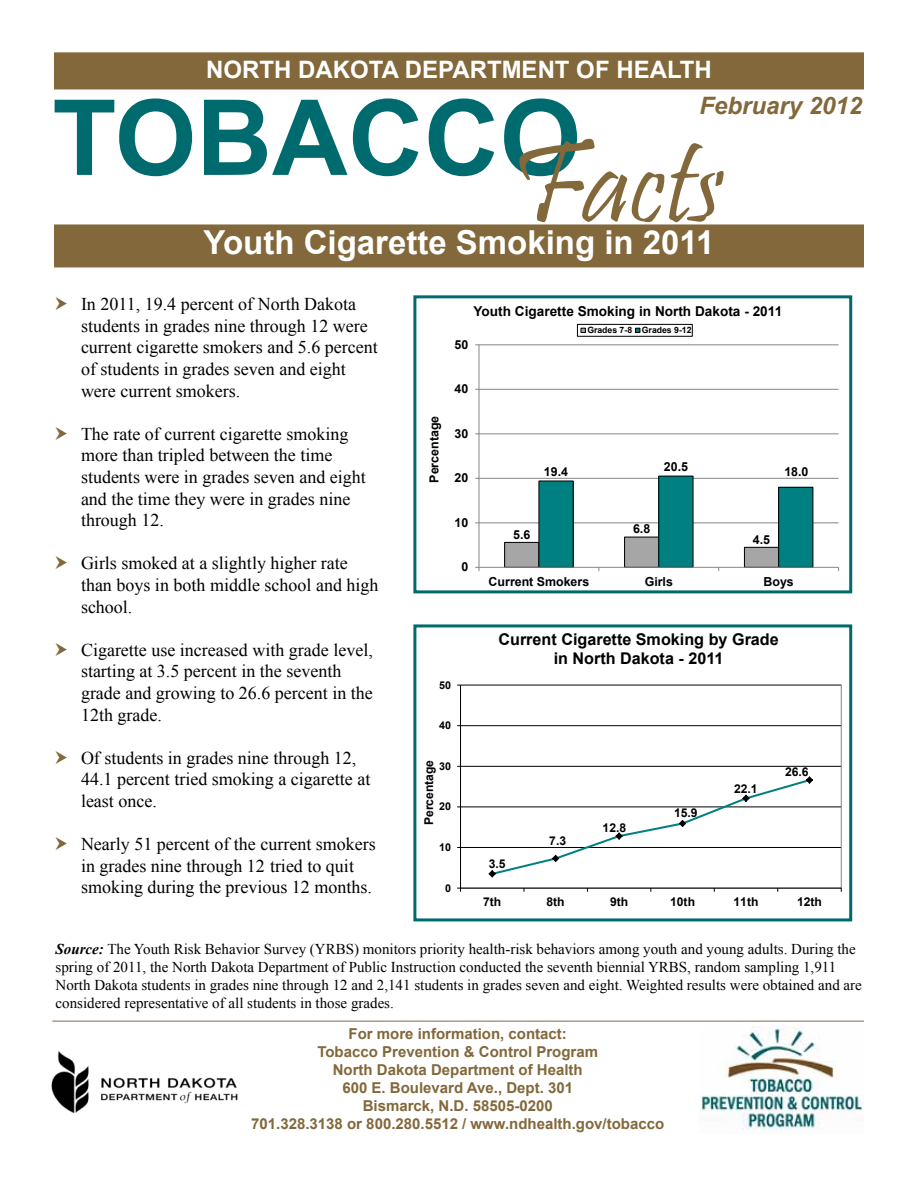
<style>
.page{position:relative;width:918px;height:1188px;background:#fff}
.page>*{position:absolute;margin:0;border:0;box-sizing:border-box;transform-origin:0 0}
.t1{font:700 105px "Arial";color:#006b6e}
.t2{font:700 33px "Arial";color:#fff}
.t3{font:700 24px "Arial";color:#fff}
.t4{font:italic 700 24px "Arial";color:#82683b}
.t5{font:18px/21.6px "Times New Roman";color:#000}
.t6{font:700 16.2px/18.6px "Arial";color:#000;text-align:center}
.t7{font:15px/18px "Times New Roman";color:#000}
.t8{font:700 15px/18px "Arial";color:#82683b;text-align:center}
.t9{font:700 13.65px "Arial";color:#000}
.t10{font:700 12.45px "Arial";color:#000}
.t11{font:700 12.15px "Arial";letter-spacing:-.005em;color:#000}
.t12{font:700 10.8px "Arial";color:#000}
.t13{font:700 8.7px "Arial";color:#000}
.s1{font-family:"Pristina";font-weight:400;font-size:120px;color:#82683b}
.s2{font-weight:700;font-style:italic}
</style>
<div class="page">
<div style="left:413px;top:624px;width:439px;height:297px;background:#fff;border:3px solid #006b6e"></div>
<div style="left:413px;top:295px;width:439px;height:298px;border:3px solid #006b6e"></div>
<div style="left:54px;top:224px;width:810px;height:43px;background:#82683b;border:2px solid #82683b"></div>
<div style="left:54px;top:52px;width:810px;height:37px;background:#82683b;border:2px solid #82683b"></div>
<hr style="left:52px;top:1021px;width:812px;height:1px;background:#82683b">
<img style="left:51px;top:1051px;width:187px;height:63px">
<img style="left:699px;top:1026px;width:165px;height:104px">
<hr style="left:461px;top:847px;width:380px;height:1px;background:#000">
<hr style="left:461px;top:807px;width:380px;height:1px;background:#000">
<hr style="left:461px;top:766px;width:380px;height:1px;background:#000">
<hr style="left:461px;top:725px;width:380px;height:1px;background:#000">
<div style="left:460px;top:685px;width:382px;height:203px;border:1px solid #808080"></div>
<hr style="left:460px;top:685px;width:1px;height:203px;background:#000">
<hr style="left:461px;top:888px;width:380px;height:1px;background:#000">
<svg style="left:489px;top:776px;width:324px;height:101px"></svg>
<div style="left:423px;top:302px;width:422px;height:288px;background:#fff"></div>
<hr style="left:479px;top:523px;width:360px;height:1px;background:#868686">
<hr style="left:479px;top:478px;width:360px;height:1px;background:#868686">
<hr style="left:479px;top:434px;width:360px;height:1px;background:#868686">
<hr style="left:479px;top:389px;width:360px;height:1px;background:#868686">
<hr style="left:479px;top:345px;width:360px;height:1px;background:#868686">
<div style="left:505px;top:542px;width:34px;height:25px;background:#a6a6a6"></div>
<div style="left:504px;top:542px;width:35px;height:26px;border:1px solid #000"></div>
<div style="left:625px;top:537px;width:34px;height:30px;background:#a6a6a6"></div>
<div style="left:624px;top:537px;width:35px;height:31px;border:1px solid #000"></div>
<div style="left:744px;top:547px;width:35px;height:20px;background:#a6a6a6"></div>
<div style="left:744px;top:547px;width:35px;height:21px;border:1px solid #000"></div>
<div style="left:539px;top:481px;width:34px;height:86px;background:#008080"></div>
<div style="left:659px;top:476px;width:34px;height:91px;background:#008080"></div>
<div style="left:658px;top:476px;width:35px;height:92px;border:1px solid #000"></div>
<div style="left:779px;top:487px;width:34px;height:80px;background:#008080"></div>
<div style="left:778px;top:487px;width:35px;height:81px;border:1px solid #000"></div>
<hr style="left:479px;top:345px;width:1px;height:222px;background:#868686">
<hr style="left:479px;top:567px;width:360px;height:1px;background:#868686">
<div style="left:577px;top:324px;width:115px;height:12px;border:1px solid #000"></div>
<svg style="left:581px;top:328px;width:5px;height:5px"></svg>
<svg style="left:635px;top:328px;width:5px;height:5px"></svg>
<h3 class="t3" style="left:206px;top:54px;width:507px">NORTH DAKOTA DEPARTMENT OF HEALTH</h3>
<h3 class="t4" style="left:700px;top:89px;width:164px">February 2012</h3>
<h1 class="t1" style="left:52px;top:68px;width:672px">TOBACCO<span class="s1">Facts</span></h1>
<h2 class="t2" style="left:203px;top:221px;width:513px">Youth Cigarette Smoking in 2011</h2>
<p class="t5" style="left:81px;top:293px;width:298px">In 2011, 19.4 percent of North Dakota students in grades nine through 12 were current cigarette smokers and 5.6 percent of students in grades seven and eight were current smokers.</p>
<p class="t5" style="left:81px;top:423px;width:286px">The rate of current cigarette smoking more than tripled between the time students were in grades seven and eight and the time they were in grades nine through 12.</p>
<p class="t5" style="left:81px;top:552px;width:299px">Girls smoked at a slightly higher rate than boys in both middle school and high school.</p>
<p class="t5" style="left:81px;top:639px;width:293px">Cigarette use increased with grade level, starting at 3.5 percent in the seventh grade and growing to 26.6 percent in the<br>12th grade.</p>
<p class="t5" style="left:81px;top:747px;width:291px">Of students in grades nine through 12,<br>44.1 percent tried smoking a cigarette at least once.</p>
<p class="t5" style="left:81px;top:833px;width:296px">Nearly 51 percent of the current smokers in grades nine through 12 tried to quit smoking during the previous 12 months.</p>
<p class="t9" style="left:474px;top:302px;width:310px">Youth Cigarette Smoking in North Dakota - 2011</p>
<p class="t13" style="left:587px;top:324px;width:106px">Grades 7-8 Grades 9-12</p>
<p class="t10" style="left:455px;top:336px;width:15px">50</p>
<p class="t10" style="left:426px;top:483px;width:68px;rotate:-90deg">Percentage</p>
<p class="t10" style="left:455px;top:381px;width:15px">40</p>
<p class="t10" style="left:455px;top:425px;width:15px">30</p>
<p class="t10" style="left:455px;top:470px;width:15px">20</p>
<p class="t10" style="left:455px;top:514px;width:15px">10</p>
<p class="t10" style="left:461px;top:559px;width:8px">0</p>
<p class="t10" style="left:544px;top:463px;width:26px">19.4</p>
<p class="t10" style="left:513px;top:526px;width:19px">5.6</p>
<p class="t10" style="left:664px;top:458px;width:26px">20.5</p>
<p class="t10" style="left:633px;top:521px;width:19px">6.8</p>
<p class="t10" style="left:784px;top:464px;width:26px">18.0</p>
<p class="t10" style="left:753px;top:531px;width:19px">4.5</p>
<p class="t10" style="left:489px;top:573px;width:102px">Current Smokers</p>
<p class="t10" style="left:645px;top:573px;width:30px">Girls</p>
<p class="t10" style="left:764px;top:573px;width:32px">Boys</p>
<p class="t12" style="left:439px;top:678px;width:13px">50</p>
<p class="t12" style="left:439px;top:718px;width:13px">40</p>
<p class="t11" style="left:421px;top:825px;width:67px;rotate:-90deg">Percentage</p>
<p class="t12" style="left:439px;top:759px;width:13px">30</p>
<p class="t12" style="left:439px;top:799px;width:13px">20</p>
<p class="t12" style="left:439px;top:840px;width:13px">10</p>
<p class="t12" style="left:445px;top:881px;width:7px">0</p>
<p class="t6" style="left:499px;top:631px;width:282px">Current Cigarette Smoking by Grade in North Dakota - 2011</p>
<p class="t11" style="left:489px;top:856px;width:18px">3.5</p>
<p class="t11" style="left:549px;top:833px;width:18px">7.3</p>
<p class="t11" style="left:603px;top:819px;width:25px">12.8</p>
<p class="t11" style="left:674px;top:804px;width:25px">15.9</p>
<p class="t11" style="left:734px;top:780px;width:25px">22.1</p>
<p class="t11" style="left:785px;top:763px;width:25px">26.6</p>
<p class="t11" style="left:483px;top:894px;width:20px">7th</p>
<p class="t11" style="left:547px;top:894px;width:20px">8th</p>
<p class="t11" style="left:610px;top:894px;width:20px">9th</p>
<p class="t11" style="left:670px;top:894px;width:26px">10th</p>
<p class="t11" style="left:734px;top:894px;width:26px">11th</p>
<p class="t11" style="left:797px;top:894px;width:26px">12th</p>
<p class="t7" style="left:56px;top:940px;width:808px"><span class="s2">Source:</span> The Youth Risk Behavior Survey (YRBS) monitors priority health-risk behaviors among youth and young adults. During the spring of 2011, the North Dakota Department of Public Instruction conducted the seventh biennial YRBS, random sampling 1,911<br>North Dakota students in grades nine through 12 and 2,141 students in grades seven and eight. Weighted results were obtained and are considered representative of all students in those grades.</p>
<p class="t8" style="left:251px;top:1026px;width:414px">For more information, contact:<br>Tobacco Prevention &amp; Control Program<br>North Dakota Department of Health<br>600 E. Boulevard Ave., Dept. 301<br>Bismarck, N.D. 58505-0200<br>701.328.3138 or 800.280.5512 / www.ndhealth.gov/tobacco</p>
</div>
